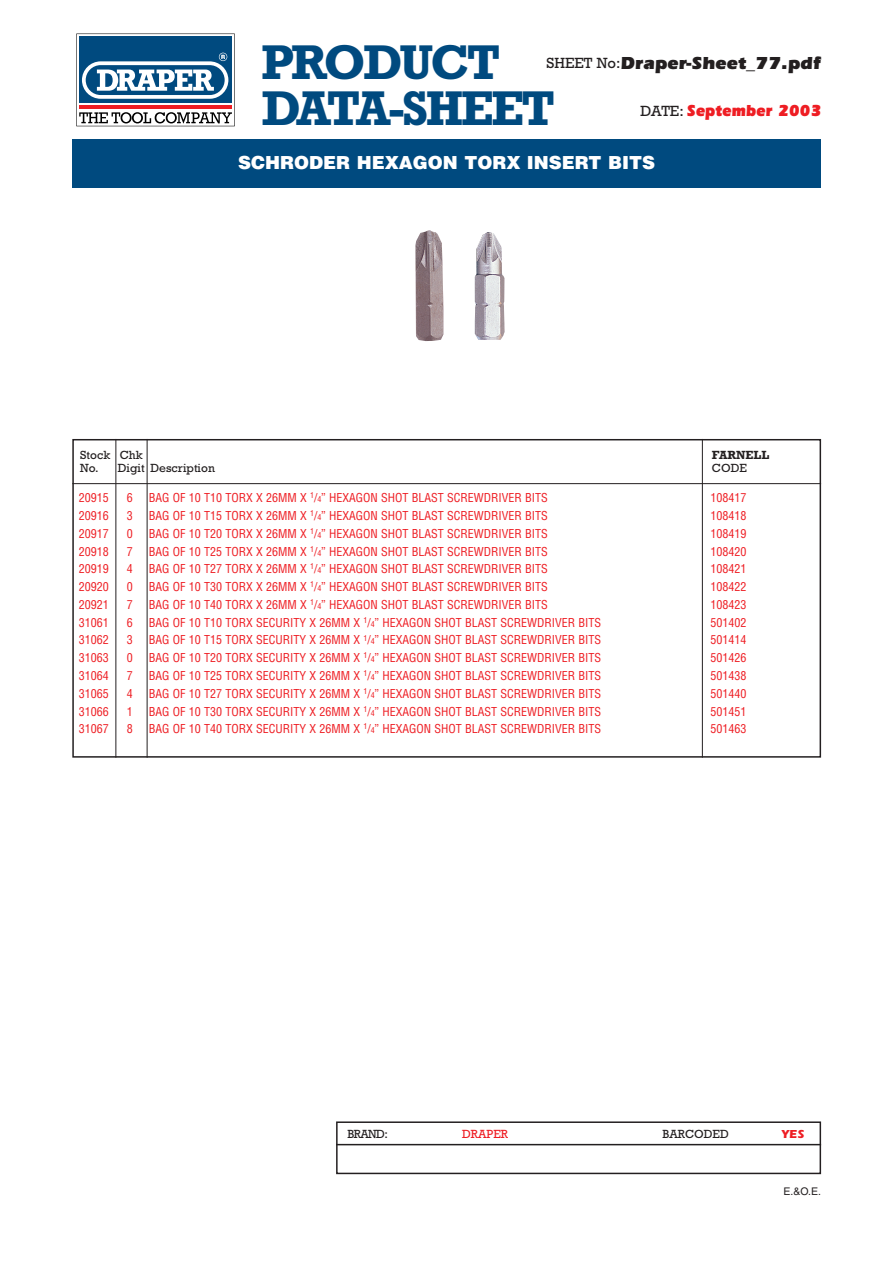
<style>
.page{position:relative;width:893px;height:1262px;background:#fff}
.page>*{position:absolute;margin:0;border:0;box-sizing:border-box;transform-origin:0 0}
.t1{font:700 49.5px/46.5px "Rockwell";letter-spacing:-.055em;color:#004a7f}
.t2{font:900 18px "Helvetica";color:#fff}
.t3{font:900 18px "Itc Eras";color:#231f20}
.t4{font:900 16.5px "Itc Eras";color:#ee1d23;scale:.9 1}
.t5{font:condensed 12px "Helvetica";color:#ee1d23}
.t6{font:12px "Rockwell";color:#231f20}
.t7{font:700 12px "Rockwell";color:#231f20}
.t8{font:12px "Rockwell";color:#ee1d23}
.t9{font:700 12px "Itc Eras";color:#ee1d23}
.t10{font:10.5px "Helvetica";color:#231f20}
.s1{font-family:"Rockwell";font-weight:400;font-size:15px}
.s2{font-family:"Rockwell";font-weight:400;font-size:15px;color:#231f20}
.s3{font-size:7.95px}
</style>
<div class="page">
<div style="left:336px;top:1121px;width:485px;height:53px;border:2px solid #231f20"></div>
<hr style="left:336px;top:1143px;width:485px;height:2px;background:#231f20">
<img style="left:415px;top:230px;width:28px;height:111px">
<img style="left:475px;top:232px;width:29px;height:108px">
<div style="left:72px;top:439px;width:749px;height:318px;border:2px solid #231f20"></div>
<hr style="left:115px;top:439px;width:1px;height:318px;background:#231f20">
<hr style="left:147px;top:439px;width:1px;height:318px;background:#231f20">
<hr style="left:702px;top:439px;width:1px;height:318px;background:#231f20">
<hr style="left:72px;top:483px;width:749px;height:1px;background:#231f20">
<svg style="left:76px;top:34px;width:159px;height:92px"></svg>
<div style="left:72px;top:139px;width:749px;height:49px;background:#004a7f"></div>
<h1 class="t1" style="left:261px;top:44px;width:295px">PRODUCT<br>DATA-SHEET</h1>
<h2 class="t3" style="left:546px;top:57px;width:276px"><span class="s1">SHEET No:</span>Draper-Sheet_77.pdf</h2>
<h3 class="t4" style="left:640px;top:105px;width:202px"><span class="s2">DATE:</span> September 2003</h3>
<h2 class="t2" style="left:238px;top:156px;width:418px">SCHRODER HEXAGON TORX INSERT BITS</h2>
<p class="t6" style="left:80px;top:450px;width:64px">Stock Chk</p>
<p class="t7" style="left:712px;top:450px;width:59px">FARNELL</p>
<p class="t6" style="left:80px;top:464px;width:136px">No. Digit Description</p>
<p class="t6" style="left:712px;top:464px;width:36px">CODE</p>
<p class="t5" style="left:79px;top:493px;width:31px">20915</p>
<p class="t5" style="left:127px;top:493px;width:7px">6</p>
<p class="t5" style="left:149px;top:493px;width:400px">BAG OF 10 T10 TORX X 26MM X <sup>1</sup>/<span class="s3">4</span>” HEXAGON SHOT BLAST SCREWDRIVER BITS</p>
<p class="t5" style="left:710px;top:493px;width:37px">108417</p>
<p class="t5" style="left:79px;top:511px;width:31px">20916</p>
<p class="t5" style="left:127px;top:511px;width:7px">3</p>
<p class="t5" style="left:149px;top:511px;width:400px">BAG OF 10 T15 TORX X 26MM X <sup>1</sup>/<span class="s3">4</span>” HEXAGON SHOT BLAST SCREWDRIVER BITS</p>
<p class="t5" style="left:710px;top:511px;width:37px">108418</p>
<p class="t5" style="left:79px;top:529px;width:31px">20917</p>
<p class="t5" style="left:127px;top:529px;width:7px">0</p>
<p class="t5" style="left:149px;top:529px;width:400px">BAG OF 10 T20 TORX X 26MM X <sup>1</sup>/<span class="s3">4</span>” HEXAGON SHOT BLAST SCREWDRIVER BITS</p>
<p class="t5" style="left:710px;top:529px;width:37px">108419</p>
<p class="t5" style="left:79px;top:546px;width:31px">20918</p>
<p class="t5" style="left:127px;top:546px;width:7px">7</p>
<p class="t5" style="left:149px;top:546px;width:400px">BAG OF 10 T25 TORX X 26MM X <sup>1</sup>/<span class="s3">4</span>” HEXAGON SHOT BLAST SCREWDRIVER BITS</p>
<p class="t5" style="left:710px;top:546px;width:37px">108420</p>
<p class="t5" style="left:79px;top:564px;width:31px">20919</p>
<p class="t5" style="left:127px;top:564px;width:7px">4</p>
<p class="t5" style="left:149px;top:564px;width:400px">BAG OF 10 T27 TORX X 26MM X <sup>1</sup>/<span class="s3">4</span>” HEXAGON SHOT BLAST SCREWDRIVER BITS</p>
<p class="t5" style="left:710px;top:564px;width:37px">108421</p>
<p class="t5" style="left:79px;top:582px;width:31px">20920</p>
<p class="t5" style="left:127px;top:582px;width:7px">0</p>
<p class="t5" style="left:149px;top:582px;width:400px">BAG OF 10 T30 TORX X 26MM X <sup>1</sup>/<span class="s3">4</span>” HEXAGON SHOT BLAST SCREWDRIVER BITS</p>
<p class="t5" style="left:710px;top:582px;width:37px">108422</p>
<p class="t5" style="left:79px;top:600px;width:31px">20921</p>
<p class="t5" style="left:127px;top:600px;width:7px">7</p>
<p class="t5" style="left:149px;top:600px;width:400px">BAG OF 10 T40 TORX X 26MM X <sup>1</sup>/<span class="s3">4</span>” HEXAGON SHOT BLAST SCREWDRIVER BITS</p>
<p class="t5" style="left:710px;top:600px;width:37px">108423</p>
<p class="t5" style="left:79px;top:617px;width:31px">31061</p>
<p class="t5" style="left:127px;top:617px;width:7px">6</p>
<p class="t5" style="left:149px;top:617px;width:454px">BAG OF 10 T10 TORX SECURITY X 26MM X <sup>1</sup>/<span class="s3">4</span>” HEXAGON SHOT BLAST SCREWDRIVER BITS</p>
<p class="t5" style="left:710px;top:617px;width:37px">501402</p>
<p class="t5" style="left:79px;top:635px;width:31px">31062</p>
<p class="t5" style="left:127px;top:635px;width:7px">3</p>
<p class="t5" style="left:149px;top:635px;width:454px">BAG OF 10 T15 TORX SECURITY X 26MM X <sup>1</sup>/<span class="s3">4</span>” HEXAGON SHOT BLAST SCREWDRIVER BITS</p>
<p class="t5" style="left:710px;top:635px;width:37px">501414</p>
<p class="t5" style="left:79px;top:653px;width:31px">31063</p>
<p class="t5" style="left:127px;top:653px;width:7px">0</p>
<p class="t5" style="left:149px;top:653px;width:454px">BAG OF 10 T20 TORX SECURITY X 26MM X <sup>1</sup>/<span class="s3">4</span>” HEXAGON SHOT BLAST SCREWDRIVER BITS</p>
<p class="t5" style="left:710px;top:653px;width:37px">501426</p>
<p class="t5" style="left:79px;top:671px;width:31px">31064</p>
<p class="t5" style="left:127px;top:671px;width:7px">7</p>
<p class="t5" style="left:149px;top:671px;width:454px">BAG OF 10 T25 TORX SECURITY X 26MM X <sup>1</sup>/<span class="s3">4</span>” HEXAGON SHOT BLAST SCREWDRIVER BITS</p>
<p class="t5" style="left:710px;top:671px;width:37px">501438</p>
<p class="t5" style="left:79px;top:688px;width:31px">31065</p>
<p class="t5" style="left:127px;top:688px;width:7px">4</p>
<p class="t5" style="left:149px;top:688px;width:454px">BAG OF 10 T27 TORX SECURITY X 26MM X <sup>1</sup>/<span class="s3">4</span>” HEXAGON SHOT BLAST SCREWDRIVER BITS</p>
<p class="t5" style="left:710px;top:688px;width:37px">501440</p>
<p class="t5" style="left:79px;top:706px;width:31px">31066</p>
<p class="t5" style="left:127px;top:706px;width:7px">1</p>
<p class="t5" style="left:149px;top:706px;width:454px">BAG OF 10 T30 TORX SECURITY X 26MM X <sup>1</sup>/<span class="s3">4</span>” HEXAGON SHOT BLAST SCREWDRIVER BITS</p>
<p class="t5" style="left:710px;top:706px;width:37px">501451</p>
<p class="t5" style="left:79px;top:724px;width:31px">31067</p>
<p class="t5" style="left:127px;top:724px;width:7px">8</p>
<p class="t5" style="left:149px;top:724px;width:454px">BAG OF 10 T40 TORX SECURITY X 26MM X <sup>1</sup>/<span class="s3">4</span>” HEXAGON SHOT BLAST SCREWDRIVER BITS</p>
<p class="t5" style="left:710px;top:724px;width:37px">501463</p>
<p class="t6" style="left:347px;top:1129px;width:42px">BRAND:</p>
<p class="t8" style="left:462px;top:1129px;width:47px">DRAPER</p>
<p class="t6" style="left:662px;top:1129px;width:68px">BARCODED</p>
<p class="t9" style="left:781px;top:1130px;width:24px">YES</p>
<p class="t10" style="left:783px;top:1187px;width:39px">E.&amp;O.E.</p>
</div>
